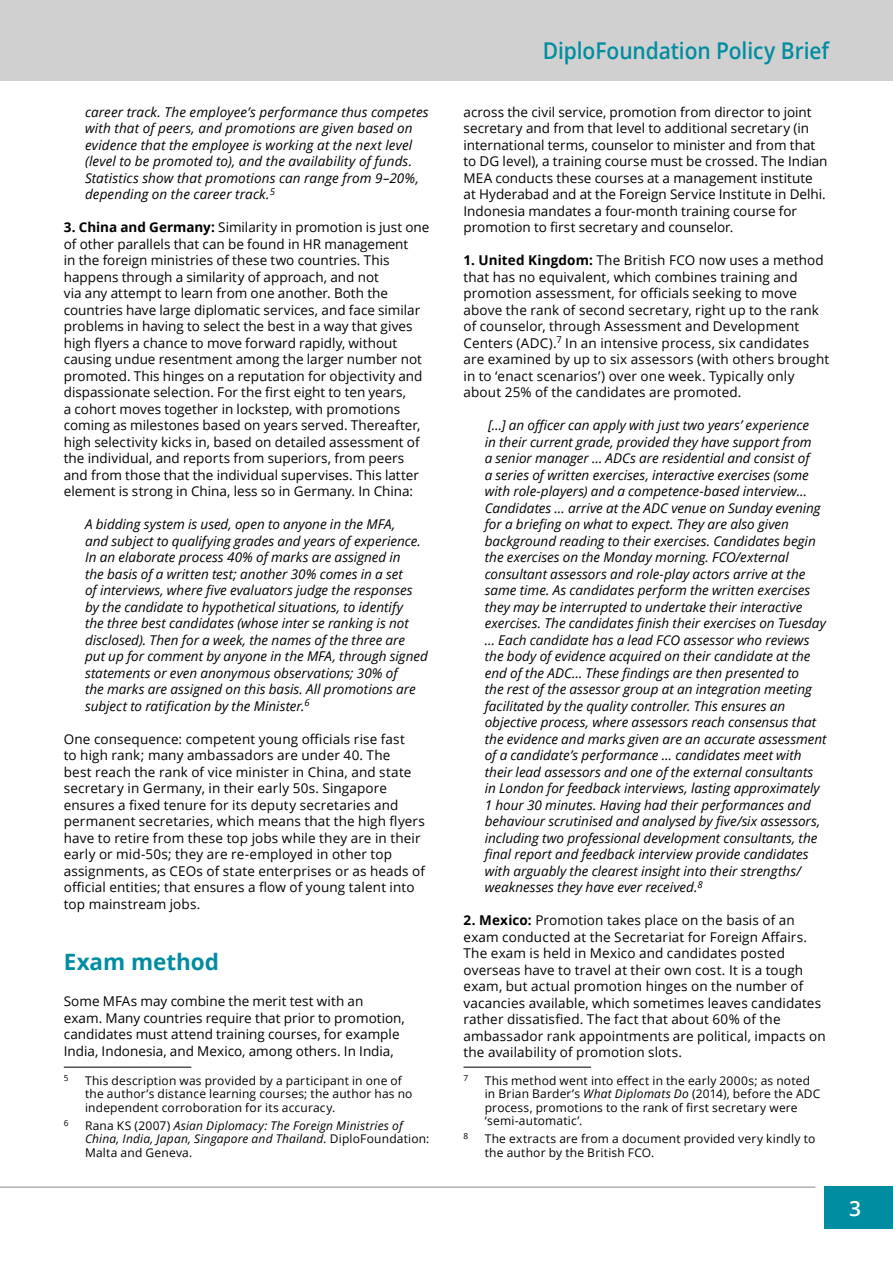
<style>
.page{position:relative;width:893px;height:1263px;background:#fff}
.page>*{position:absolute;margin:0;border:0;box-sizing:border-box;transform-origin:0 0}
.t1{font:600 23.1px "Open Sans";letter-spacing:-.005em;color:#008da1;scale:.91 1}
.t2{font:700 22.5px "Open Sans";letter-spacing:-.005em;color:#008da1}
.t3{font:600 21px "Open Sans";color:#fff}
.t4{font:13.5px/16.5px "Open Sans";letter-spacing:.005em;color:#000}
.t5{font:italic 13.5px/16.5px "Open Sans";color:#000}
.t6{font:12px/13.5px "Open Sans";letter-spacing:.015em;color:#000}
.t7{font:italic 12px/13.5px "Open Sans";letter-spacing:.015em;color:#000}
.t8{font:8.4px "Open Sans";color:#000}
.s1{font-weight:700}
.s2{font-style:normal}
.s3{font-style:italic}
</style>
<div class="page">
<div style="left:0;top:0;width:893px;height:80px;background:#d0d0d0"></div>
<hr style="left:64px;top:1067px;width:127px;height:1px;background:#000">
<div style="left:825px;top:1186px;width:68px;height:43px;background:#008da1"></div>
<hr style="left:0;top:1186px;width:815px;height:2px;background:#b3b2b2">
<hr style="left:463px;top:1067px;width:128px;height:1px;background:#000">
<p class="t5" style="left:85px;top:103px;width:345px">career track. The employee’s performance thus competes with that of peers, and promotions are given based on evidence that the employee is working at the next level (level to be promoted to), and the availability of funds.<br>Statistics show that promotions can range from 9–20%, depending on the career track.<sup>5</sup></p>
<p class="t4" style="left:64px;top:219px;width:367px"><span class="s1">3. China and Germany:</span> Similarity in promotion is just one of other parallels that can be found in HR management<br>in the foreign ministries of these two countries. This happens through a similarity of approach, and not<br>via any attempt to learn from one another. Both the countries have large diplomatic services, and face similar problems in having to select the best in a way that gives high flyers a chance to move forward rapidly, without causing undue resentment among the larger number not promoted. This hinges on a reputation for objectivity and dispassionate selection. For the first eight to ten years,<br>a cohort moves together in lockstep, with promotions coming as milestones based on years served. Thereafter, high selectivity kicks in, based on detailed assessment of the individual, and reports from superiors, from peers and from those that the individual supervises. This latter element is strong in China, less so in Germany. In China:</p>
<p class="t5" style="left:85px;top:516px;width:344px">A bidding system is used, open to anyone in the MFA,<br>and subject to qualifying grades and years of experience.<br>In an elaborate process 40% of marks are assigned in<br>the basis of a written test; another 30% comes in a set<br>of interviews, where five evaluators judge the responses by the candidate to hypothetical situations, to identify<br>the three best candidates (whose inter se ranking is not disclosed). Then for a week, the names of the three are put up for comment by anyone in the MFA, through signed statements or even anonymous observations; 30% of<br>the marks are assigned on this basis. All promotions are subject to ratification by the Minister.<sup>6</sup></p>
<p class="t4" style="left:64px;top:730px;width:363px">One consequence: competent young officials rise fast<br>to high rank; many ambassadors are under 40. The<br>best reach the rank of vice minister in China, and state secretary in Germany, in their early 50s. Singapore ensures a fixed tenure for its deputy secretaries and permanent secretaries, which means that the high flyers have to retire from these top jobs while they are in their early or mid‑50s; they are re‑employed in other top assignments, as CEOs of state enterprises or as heads of official entities; that ensures a flow of young talent into top mainstream jobs.</p>
<h2 class="t2" style="left:64px;top:946px;width:157px">Exam method</h2>
<p class="t4" style="left:64px;top:993px;width:343px">Some MFAs may combine the merit test with an exam. Many countries require that prior to promotion, candidates must attend training courses, for example India, Indonesia, and Mexico, among others. In India,</p>
<p class="t8" style="left:64px;top:1072px;width:6px">5</p>
<p class="t6" style="left:85px;top:1073px;width:329px">This description was provided by a participant in one of the author’s distance learning courses; the author has no independent corroboration for its accuracy.</p>
<p class="t8" style="left:64px;top:1117px;width:6px">6</p>
<p class="t7" style="left:85px;top:1118px;width:346px"><span class="s2">Rana KS (2007)</span> Asian Diplomacy: The Foreign Ministries of<br>China, India, Japan, Singapore and Thailand. <span class="s2">DiploFoundation:<br>Malta and Geneva.</span></p>
<h1 class="t1" style="left:543px;top:35px;width:316px">DiploFoundation Policy Brief</h1>
<p class="t4" style="left:463px;top:103px;width:365px">across the civil service, promotion from director to joint secretary and from that level to additional secretary (in international terms, counselor to minister and from that to DG level), a training course must be crossed. The Indian MEA conducts these courses at a management institute at Hyderabad and at the Foreign Service Institute in Delhi.<br>Indonesia mandates a four‑month training course for promotion to first secretary and counselor.</p>
<p class="t4" style="left:463px;top:252px;width:367px"><span class="s1">1. United Kingdom:</span> The British FCO now uses a method that has no equivalent, which combines training and promotion assessment, for officials seeking to move above the rank of second secretary, right up to the rank of counselor, through Assessment and Development Centers (ADC).<sup>7</sup> In an intensive process, six candidates are examined by up to six assessors (with others brought in to ‘enact scenarios’) over one week. Typically only about 25% of the candidates are promoted.</p>
<p class="t5" style="left:485px;top:417px;width:343px">[…] an officer can apply with just two years’ experience<br>in their current grade, provided they have support from<br>a senior manager … ADCs are residential and consist of<br>a series of written exercises, interactive exercises (some with role‑players) and a competence‑based interview… Candidates … arrive at the ADC venue on Sunday evening for a briefing on what to expect. They are also given background reading to their exercises. Candidates begin the exercises on the Monday morning. FCO/external consultant assessors and role‑play actors arrive at the same time. As candidates perform the written exercises they may be interrupted to undertake their interactive exercises. The candidates finish their exercises on Tuesday … Each candidate has a lead FCO assessor who reviews the body of evidence acquired on their candidate at the end of the ADC… These findings are then presented to<br>the rest of the assessor group at an integration meeting facilitated by the quality controller. This ensures an objective process, where assessors reach consensus that the evidence and marks given are an accurate assessment of a candidate’s performance … candidates meet with their lead assessors and one of the external consultants in London for feedback interviews, lasting approximately 1 hour 30 minutes. Having had their performances and behaviour scrutinised and analysed by five/six assessors, including two professional development consultants, the final report and feedback interview provide candidates with arguably the clearest insight into their strengths/ weaknesses they have ever received.<sup>8</sup></p>
<p class="t4" style="left:463px;top:912px;width:364px"><span class="s1">2. Mexico:</span> Promotion takes place on the basis of an exam conducted at the Secretariat for Foreign Affairs.<br>The exam is held in Mexico and candidates posted overseas have to travel at their own cost. It is a tough exam, but actual promotion hinges on the number of vacancies available, which sometimes leaves candidates rather dissatisfied. The fact that about 60% of the ambassador rank appointments are political, impacts on the availability of promotion slots.</p>
<p class="t8" style="left:463px;top:1072px;width:6px">7</p>
<p class="t6" style="left:485px;top:1073px;width:337px">This method went into effect in the early 2000s; as noted in Brian Barder’s <span class="s3">What Diplomats Do</span> (2014), before the ADC process, promotions to the rank of first secretary were ‘semi‑automatic’.</p>
<p class="t8" style="left:463px;top:1130px;width:6px">8</p>
<p class="t6" style="left:485px;top:1132px;width:332px">The extracts are from a document provided very kindly to the author by the British FCO.</p>
<h3 class="t3" style="left:849px;top:1194px;width:13px">3</h3>
</div>
